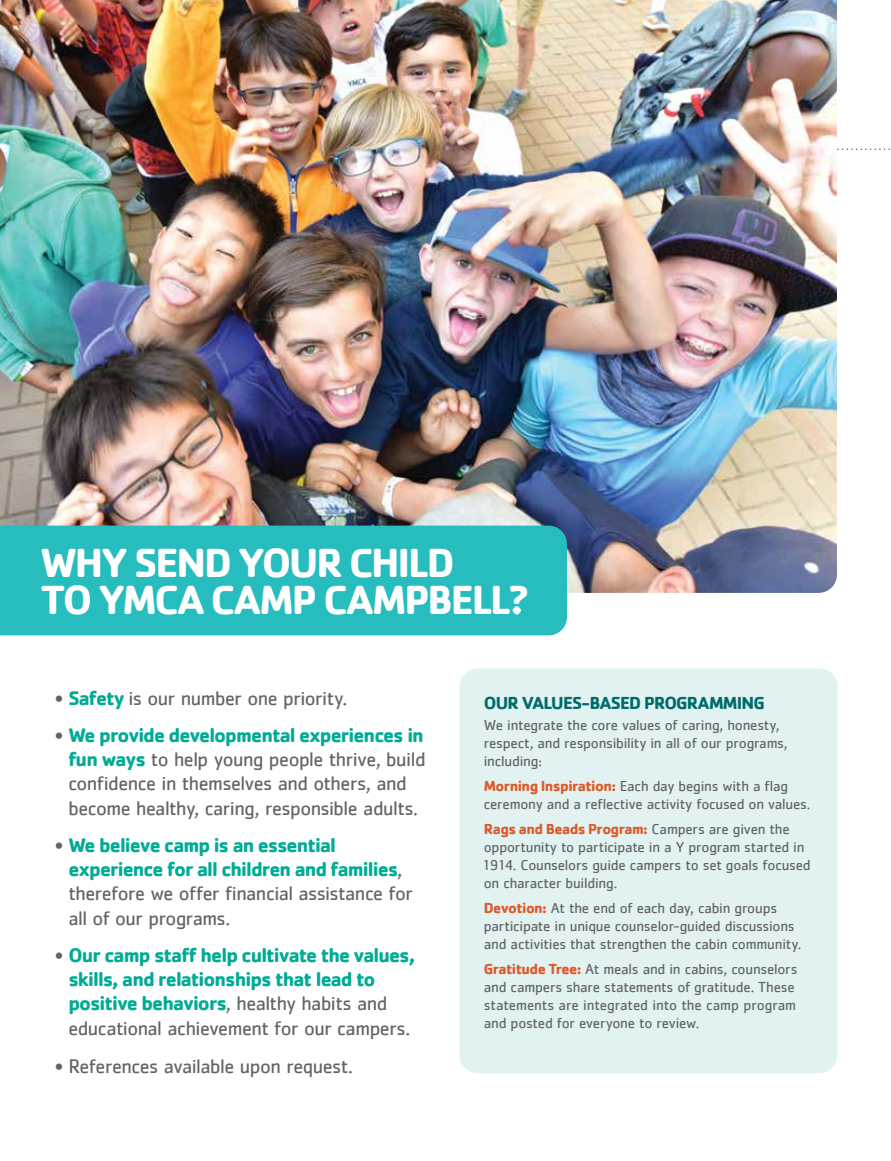
<style>
.page{position:relative;width:891px;height:1161px;background:#fff}
.page>*{position:absolute;margin:0;border:0;box-sizing:border-box;transform-origin:0 0}
.t1{font:700 42px/37.2px "Cachet";letter-spacing:-.05em;color:#fff}
.t2{font:700 20.25px/24.5px "Cachet";letter-spacing:-.045em;color:#00ab95}
.t3{font:20.25px/24.5px "Cachet";letter-spacing:-.025em;color:#636466}
.t4{font:700 18px "Cachet";letter-spacing:-.045em;color:#006b6b}
.t5{font:15px/18px "Cachet";letter-spacing:-.015em;color:#636466}
.s1{font-weight:500}
.s2{font-weight:700;color:#00ab95}
.s3{font-weight:500;color:#636466}
.s4{font-weight:400;color:#636466}
.s5{font-weight:700;color:#dd5928}
</style>
<div class="page">
<svg style="left:837px;top:148px;width:53px;height:2px"></svg>
<img style="left:0;top:0;width:837px;height:593px">
<div style="left:460px;top:668px;width:378px;height:405px;background:#e1f2f1;border-radius:18px"></div>
<div style="left:0;top:526px;width:567px;height:109px;background:#27bdbe"></div>
<h1 class="t1" style="left:40px;top:542px;width:490px">WHY SEND YOUR CHILD<br>TO YMCA CAMP CAMPBELL?</h1>
<h2 class="t3" style="left:55px;top:685px;width:294px"><span class="s1">•</span> <span class="s2">Safety</span> is our number one priority.</h2>
<h2 class="t3" style="left:68px;top:722px;width:359px;text-indent:-14px"><span class="s1">•</span> <span class="s2">We provide developmental experiences in fun ways</span> to help young people thrive, build confidence in themselves and others, and become healthy, caring, responsible adults.</h2>
<h2 class="t2" style="left:68px;top:832px;width:346px;text-indent:-14px"><span class="s3">•</span> We believe camp is an essential experience for all children and families<span class="s4">, therefore we offer financial assistance for all of our programs.</span></h2>
<h2 class="t2" style="left:68px;top:942px;width:348px;text-indent:-14px"><span class="s3">•</span> Our camp staff help cultivate the values, skills, and relationships that lead to positive behaviors<span class="s4">, healthy habits and educational achievement for our campers.</span></h2>
<h2 class="t3" style="left:55px;top:1053px;width:300px"><span class="s1">•</span> References available upon request.</h2>
<p class="t4" style="left:484px;top:691px;width:283px">OUR VALUES-BASED PROGRAMMING</p>
<p class="t5" style="left:484px;top:716px;width:305px">We integrate the core values of caring, honesty, respect, and responsibility in all of our programs, including:</p>
<p class="t5" style="left:484px;top:777px;width:328px"><span class="s5">Morning Inspiration:</span> Each day begins with a flag ceremony and a reflective activity focused on values.</p>
<p class="t5" style="left:482px;top:820px;width:330px"><span class="s5">Rags and Beads Program:</span> Campers are given the opportunity to participate in a Y program started in 1914. Counselors guide campers to set goals focused on character building.</p>
<p class="t5" style="left:484px;top:899px;width:319px"><span class="s5">Devotion:</span> At the end of each day, cabin groups participate in unique counselor-guided discussions and activities that strengthen the cabin community.</p>
<p class="t5" style="left:484px;top:960px;width:315px"><span class="s5">Gratitude Tree:</span> At meals and in cabins, counselors and campers share statements of gratitude. These statements are integrated into the camp program and posted for everyone to review.</p>
</div>
